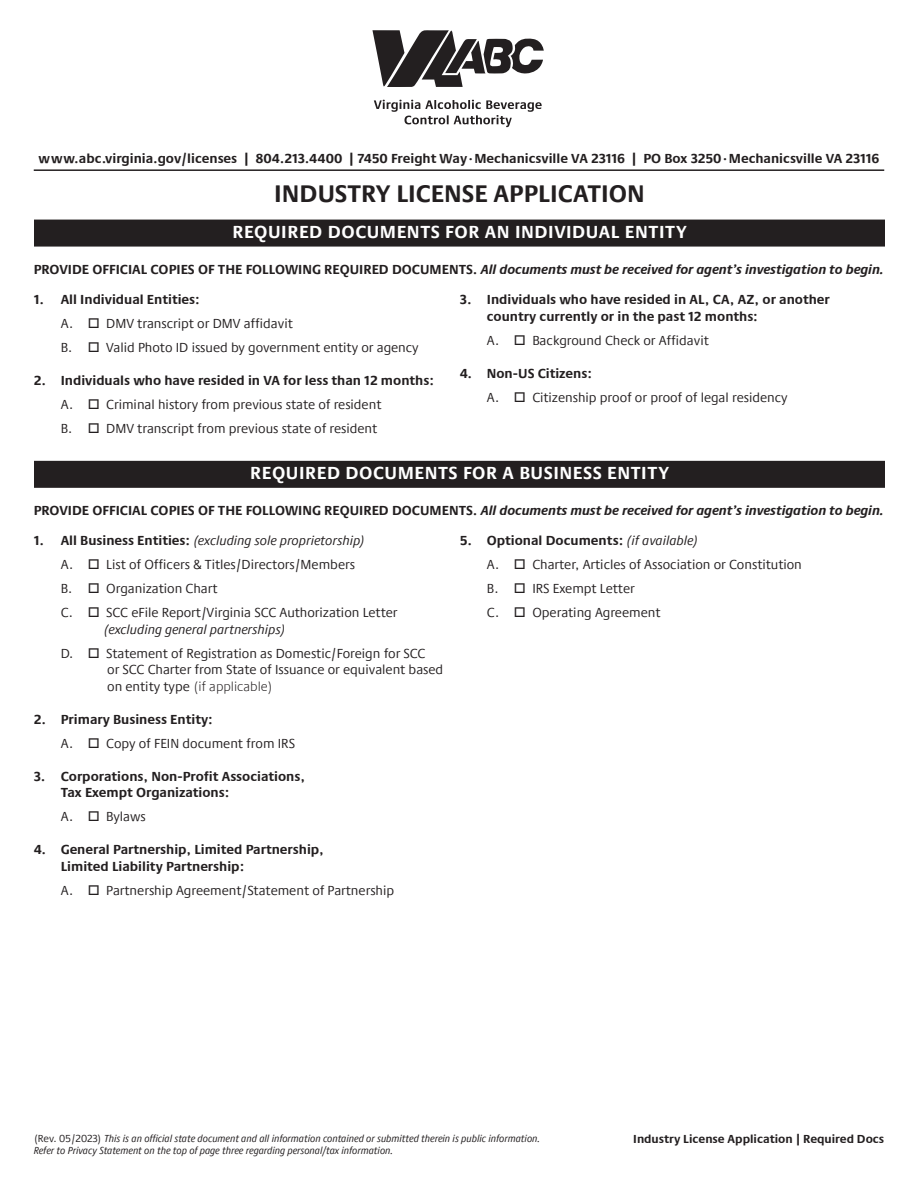
<style>
.page{position:relative;width:918px;height:1188px;background:#fff}
.page>*{position:absolute;margin:0;border:0;box-sizing:border-box;transform-origin:0 0}
.t1{font:700 24.75px "Praxis Next";color:#231f20}
.t2{font:700 18px "Praxis Next";letter-spacing:.03em;color:#fff}
.t3{font:13.5px/16.5px "Praxis Next";color:#231f20}
.t4{font:700 13.5px/16.5px "Praxis Next";color:#231f20}
.t5{font:italic 700 13.5px "Praxis Next";color:#231f20}
.t6{font:italic 13.5px "Praxis Next";color:#231f20}
.t7{font:700 12px "Praxis Next";color:#231f20}
.t8{font:italic condensed 10.5px/12.6px "Praxis Next";color:#231f20}
.s1{font-style:normal}
.s2{font-weight:700;font-style:normal}
.s3{font-style:italic}
.s4{font-weight:300}
.s5{font-weight:400;font-style:italic}
.s6{font-style:normal;font-stretch:normal}
</style>
<div class="page">
<svg style="left:374px;top:100px;width:168px;height:27px"></svg>
<svg style="left:372px;top:30px;width:172px;height:57px"></svg>
<div style="left:34px;top:220px;width:851px;height:27px;background:#231f20"></div>
<div style="left:34px;top:461px;width:851px;height:27px;background:#231f20"></div>
<hr style="left:34px;top:169px;width:850px;height:2px;background:#231f20">
<p class="t4" style="left:39px;top:149px;width:842px">www.abc.virginia.gov/licenses | 804.213.4400 | 7450 Freight Way.Mechanicsville VA 23116 | PO Box 3250.Mechanicsville VA 23116</p>
<p class="t1" style="left:274px;top:174px;width:372px">INDUSTRY LICENSE APPLICATION</p>
<p class="t2" style="left:232px;top:217px;width:456px">REQUIRED DOCUMENTS FOR AN INDIVIDUAL ENTITY</p>
<p class="t5" style="left:34px;top:259px;width:852px"><span class="s1">PROVIDE OFFICIAL COPIES OF THE FOLLOWING REQUIRED DOCUMENTS.</span> All documents must be received for agent’s investigation to begin.</p>
<p class="t4" style="left:34px;top:291px;width:168px">1. All Individual Entities:</p>
<p class="t3" style="left:61px;top:315px;width:234px">A. □ DMV transcript or DMV affidavit</p>
<p class="t3" style="left:61px;top:339px;width:359px">B. □ Valid Photo ID issued by government entity or agency</p>
<p class="t4" style="left:34px;top:372px;width:402px">2. Individuals who have resided in VA for less than 12 months:</p>
<p class="t3" style="left:61px;top:396px;width:322px">A. □ Criminal history from previous state of resident</p>
<p class="t3" style="left:61px;top:420px;width:318px">B. □ DMV transcript from previous state of resident</p>
<p class="t4" style="left:487px;top:291px;width:345px;text-indent:-27px">3. Individuals who have resided in AL, CA, AZ, or another country currently or in the past 12 months:</p>
<p class="t3" style="left:487px;top:332px;width:223px">A. □ Background Check or Affidavit</p>
<p class="t4" style="left:460px;top:364px;width:134px">4. Non-US Citizens:</p>
<p class="t3" style="left:487px;top:389px;width:302px">A. □ Citizenship proof or proof of legal residency</p>
<p class="t2" style="left:250px;top:458px;width:420px">REQUIRED DOCUMENTS FOR A BUSINESS ENTITY</p>
<p class="t5" style="left:34px;top:500px;width:852px"><span class="s1">PROVIDE OFFICIAL COPIES OF THE FOLLOWING REQUIRED DOCUMENTS.</span> All documents must be received for agent’s investigation to begin.</p>
<p class="t6" style="left:34px;top:531px;width:333px"><span class="s2">1. All Business Entities:</span> (excluding sole proprietorship)</p>
<p class="t3" style="left:61px;top:556px;width:296px">A. □ List of Officers &amp; Titles/Directors/Members</p>
<p class="t3" style="left:61px;top:580px;width:158px">B. □ Organization Chart</p>
<p class="t3" style="left:104px;top:604px;width:295px;text-indent:-43px">C. □ SCC eFile Report/Virginia SCC Authorization Letter <span class="s3">(excluding general partnerships)</span></p>
<p class="t3" style="left:107px;top:645px;width:338px;text-indent:-46px">D. □ Statement of Registration as Domestic/Foreign for SCC<br>or SCC Charter from State of Issuance or equivalent based on entity type <span class="s4">(if applicable)</span></p>
<p class="t4" style="left:34px;top:711px;width:181px">2. Primary Business Entity:</p>
<p class="t3" style="left:61px;top:735px;width:236px">A. □ Copy of FEIN document from IRS</p>
<p class="t4" style="left:61px;top:768px;width:246px;text-indent:-27px">3. Corporations, Non-Profit Associations,<br>Tax Exempt Organizations:</p>
<p class="t3" style="left:61px;top:808px;width:87px">A. □ Bylaws</p>
<p class="t4" style="left:61px;top:841px;width:264px;text-indent:-27px">4. General Partnership, Limited Partnership,<br>Limited Liability Partnership:</p>
<p class="t3" style="left:61px;top:882px;width:335px">A. □ Partnership Agreement/Statement of Partnership</p>
<p class="t4" style="left:460px;top:532px;width:240px">5. Optional Documents: <span class="s5">(if available)</span></p>
<p class="t3" style="left:487px;top:556px;width:317px">A. □ Charter, Articles of Association or Constitution</p>
<p class="t3" style="left:487px;top:580px;width:149px">B. □ IRS Exempt Letter</p>
<p class="t3" style="left:487px;top:604px;width:175px">C. □ Operating Agreement</p>
<p class="t8" style="left:34px;top:1132px;width:508px"><span class="s6">(Rev. 05/2023)</span> This is an official state document and all information contained or submitted therein is public information.<br>Refer to Privacy Statement on the top of page three regarding personal/tax information.</p>
<p class="t7" style="left:633px;top:1129px;width:252px">Industry License Application | Required Docs</p>
</div>
